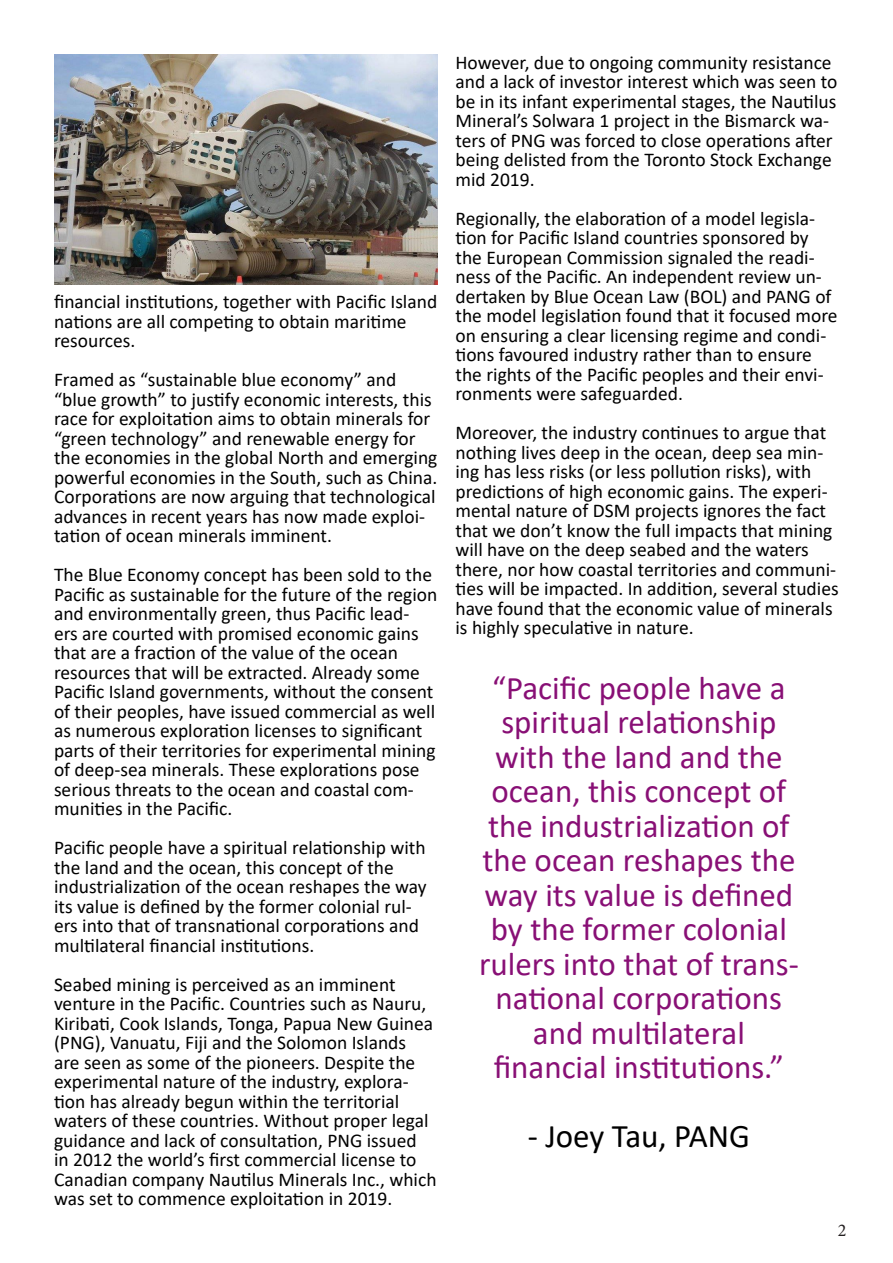
<style>
.page{position:relative;width:893px;height:1263px;background:#fff}
.page>*{position:absolute;margin:0;border:0;box-sizing:border-box;transform-origin:0 0}
.t1{font:33px/34.5px "Calibri";color:#880f75;text-align:center}
.t2{font:33px "Calibri";color:#000}
.t3{font:19.5px/19.5px "Calibri";color:#000}
.t4{font:18px "Minion Pro";color:#231f20}
</style>
<div class="page">
<img style="left:54px;top:54px;width:384px;height:231px">
<p class="t3" style="left:54px;top:291px;width:385px">financial institutions, together with Pacific Island nations are all competing to obtain maritime resources.</p>
<p class="t3" style="left:54px;top:369px;width:385px">Framed as “sustainable blue economy” and “blue growth” to justify economic interests, this race for exploitation aims to obtain minerals for “green technology” and renewable energy for the economies in the global North and emerging powerful economies in the South, such as China.<br>Corporations are now arguing that technological advances in recent years has now made exploi&shy;tation of ocean minerals imminent.</p>
<p class="t3" style="left:54px;top:564px;width:385px">The Blue Economy concept has been sold to the Pacific as sustainable for the future of the region and environmentally green, thus Pacific lead&shy;ers are courted with promised economic gains that are a fraction of the value of the ocean resources that will be extracted. Already some Pacific Island governments, without the consent of their peoples, have issued commercial as well as numerous exploration licenses to significant parts of their territories for experimental mining of deep-sea minerals. These explorations pose serious threats to the ocean and coastal com&shy;munities in the Pacific.</p>
<p class="t3" style="left:54px;top:837px;width:374px">Pacific people have a spiritual relationship with the land and the ocean, this concept of the industrialization of the ocean reshapes the way its value is defined by the former colonial rul&shy;ers into that of transnational corporations and multilateral financial institutions.</p>
<p class="t3" style="left:54px;top:974px;width:384px">Seabed mining is perceived as an imminent venture in the Pacific. Countries such as Nauru, Kiribati, Cook Islands, Tonga, Papua New Guinea (PNG), Vanuatu, Fiji and the Solomon Islands<br>are seen as some of the pioneers. Despite the experimental nature of the industry, explora&shy;tion has already begun within the territorial waters of these countries. Without proper legal guidance and lack of consultation, PNG issued<br>in 2012 the world’s first commercial license to Canadian company Nautilus Minerals Inc., which was set to commence exploitation in 2019.</p>
<p class="t3" style="left:455px;top:52px;width:384px">However, due to ongoing community resistance and a lack of investor interest which was seen to be in its infant experimental stages, the Nautilus Mineral’s Solwara 1 project in the Bismarck wa&shy;ters of PNG was forced to close operations after being delisted from the Toronto Stock Exchange mid 2019.</p>
<p class="t3" style="left:455px;top:208px;width:384px">Regionally, the elaboration of a model legisla&shy;tion for Pacific Island countries sponsored by the European Commission signaled the readi&shy;ness of the Pacific. An independent review un&shy;dertaken by Blue Ocean Law (BOL) and PANG of the model legislation found that it focused more on ensuring a clear licensing regime and condi&shy;tions favoured industry rather than to ensure the rights of the Pacific peoples and their envi&shy;ronments were safeguarded.</p>
<p class="t3" style="left:455px;top:423px;width:385px">Moreover, the industry continues to argue that nothing lives deep in the ocean, deep sea min&shy;ing has less risks (or less pollution risks), with predictions of high economic gains. The experi&shy;mental nature of DSM projects ignores the fact that we don’t know the full impacts that mining will have on the deep seabed and the waters there, nor how coastal territories and communi&shy;ties will be impacted. In addition, several studies have found that the economic value of minerals is highly speculative in nature.</p>
<p class="t1" style="left:479px;top:670px;width:321px">“Pacific people have a spiritual relationship with the land and the ocean, this concept of the industrialization of the ocean reshapes the way its value is defined by the former colonial rulers into that of trans&shy;national corporations and multilateral</p>
<p class="t1" style="left:494px;top:1049px;width:292px">financial institutions.”</p>
<p class="t2" style="left:528px;top:1113px;width:224px">- Joey Tau, PANG</p>
<p class="t4" style="left:838px;top:1218px;width:10px">2</p>
</div>
